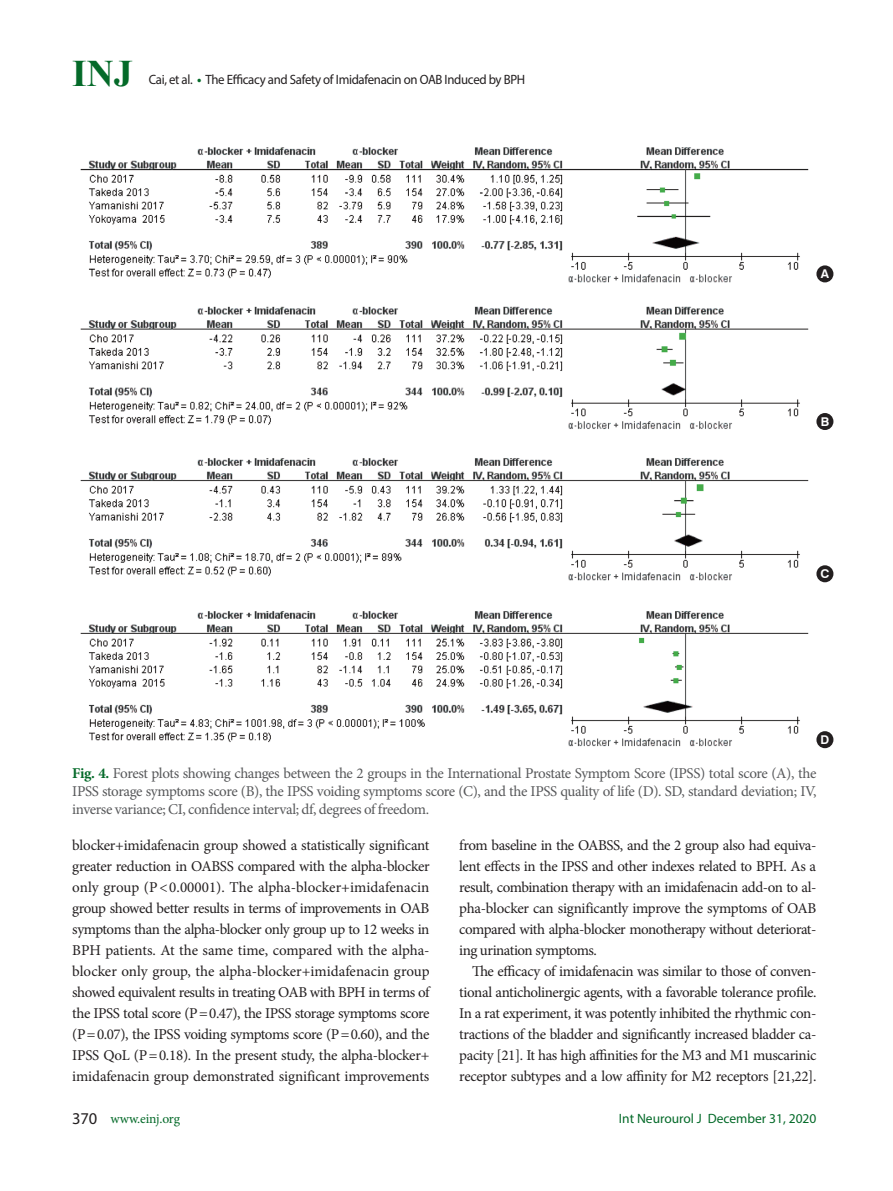
<style>
.page{position:relative;width:893px;height:1191px;background:#fff}
.page>*{position:absolute;margin:0;border:0;box-sizing:border-box;transform-origin:0 0}
.t1{font:700 37.5px "Times New Roman";color:#046a29}
.본문{font:15px/21px "Minion Pro";letter-spacing:-.025em;color:#231f20;text-align:justify}
.표제목_그림설명은_-1{font:15px/18px "Minion Pro";letter-spacing:-.025em;color:#57585a;text-align:justify}
.t2{font:13.5px "Myriad Pro";letter-spacing:-.025em;color:#231f20;scale:.95 1}
.t3{font:13.5px "Myriad Pro";color:#046a29}
.t4{font:13.5px "Minion Pro";letter-spacing:-.01em;color:#046a29}
.t5{font:700 12.15px "Swiss 721 BT";color:#fff}
.s1{font-weight:700;color:#046a29}
.s2{font-family:"Myriad Pro";font-size:16.5px;color:#231f20}
</style>
<div class="page">
<img style="left:80px;top:147px;width:729px;height:135px">
<img style="left:80px;top:306px;width:729px;height:123px">
<img style="left:80px;top:458px;width:729px;height:123px">
<img style="left:80px;top:611px;width:729px;height:136px">
<div style="left:816px;top:265px;width:17px;height:17px;background:#231f20;border-radius:50%"></div>
<div style="left:816px;top:413px;width:17px;height:17px;background:#231f20;border-radius:50%"></div>
<div style="left:816px;top:565px;width:17px;height:17px;background:#231f20;border-radius:50%"></div>
<div style="left:816px;top:731px;width:17px;height:17px;background:#231f20;border-radius:50%"></div>
<h1 class="t1" style="left:72px;top:47px;width:62px">INJ</h1>
<p class="t2" style="left:149px;top:71px;width:398px">Cai, et al. <span class="s1">•</span> The Efficacy and Safety of Imidafenacin on OAB Induced by BPH</p>
<p class="t5" style="left:821px;top:266px;width:10px">A</p>
<p class="t5" style="left:821px;top:414px;width:10px">B</p>
<p class="t5" style="left:820px;top:566px;width:10px">C</p>
<p class="t5" style="left:820px;top:732px;width:10px">D</p>
<p class="표제목_그림설명은_-1" style="left:72px;top:764px;width:746px"><span class="s1">Fig. 4.</span> Forest plots showing changes between the 2 groups in the International Prostate Symptom Score (IPSS) total score (A), the IPSS storage symptoms score (B), the IPSS voiding symptoms score (C), and the IPSS quality of life (D). SD, standard deviation; IV, inverse variance; CI, confidence interval; df, degrees of freedom.</p>
<p class="본문" style="left:72px;top:835px;width:359px">blocker+imidafenacin group showed a statistically significant greater reduction in OABSS compared with the alpha-blocker only group (P &lt;0.00001). The alpha-blocker+imidafenacin group showed better results in terms of improvements in OAB symptoms than the alpha-blocker only group up to 12 weeks in BPH patients. At the same time, compared with the alpha&shy;blocker only group, the alpha-blocker+imidafenacin group showed equivalent results in treating OAB with BPH in terms of the IPSS total score (P=0.47), the IPSS storage symptoms score (P=0.07), the IPSS voiding symptoms score (P=0.60), and the IPSS QoL (P=0.18). In the present study, the alpha-blocker+ imidafenacin group demonstrated significant improvements</p>
<p class="t4" style="left:72px;top:1109px;width:109px"><span class="s2">370</span> www.einj.org</p>
<p class="본문" style="left:459px;top:835px;width:359px">from baseline in the OABSS, and the 2 group also had equiva&shy;lent effects in the IPSS and other indexes related to BPH. As a result, combination therapy with an imidafenacin add-on to al&shy;pha-blocker can significantly improve the symptoms of OAB compared with alpha-blocker monotherapy without deteriorat&shy;ing urination symptoms.</p>
<p class="본문" style="left:459px;top:961px;width:359px;text-indent:13px">The efficacy of imidafenacin was similar to those of conven&shy;tional anticholinergic agents, with a favorable tolerance profile.<br>In a rat experiment, it was potently inhibited the rhythmic con&shy;tractions of the bladder and significantly increased bladder ca&shy;pacity [21]. It has high affinities for the M3 and M1 muscarinic receptor subtypes and a low affinity for M2 receptors [21,22].</p>
<p class="t3" style="left:619px;top:1110px;width:199px">Int Neurourol J December 31, 2020</p>
</div>
